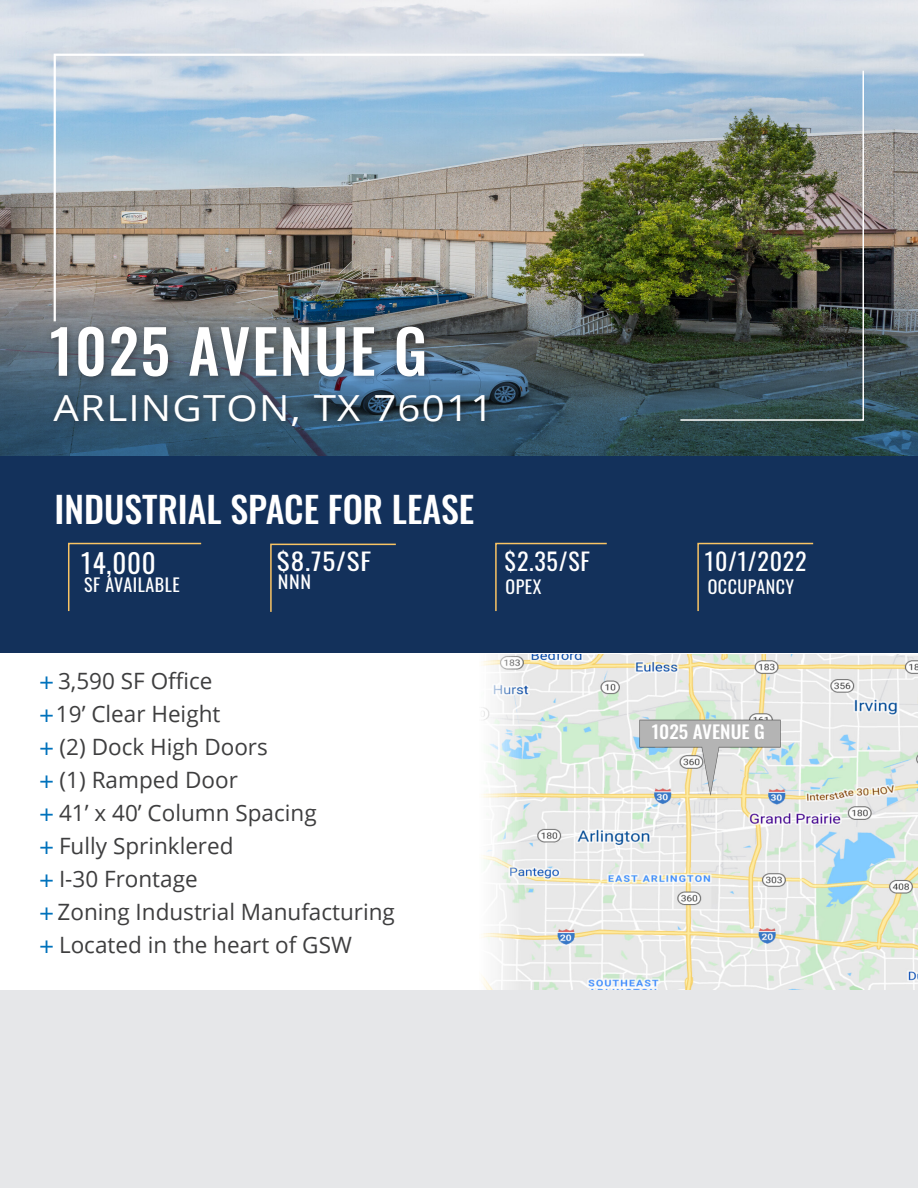
<style>
.page{position:relative;width:918px;height:1188px;background:#fff}
.page>*{position:absolute;margin:0;border:0;box-sizing:border-box;transform-origin:0 0}
.p_h1_inverse{font:500 60px "Oswald";letter-spacing:.03em;color:#fff}
.p_h3_inverse{font:500 36px "Oswald";color:#fff}
.p_h2_inverse{font:36px "Open Sans";letter-spacing:.03em;color:#fff;scale:1.12 1}
.p_h5_inverse{font:27px "Oswald";color:#fff}
.p_h5_inverse-2{font:24px "Oswald";letter-spacing:.03em;color:#fff}
.p_h5_inverse-3{font:24px "Oswald";letter-spacing:.03em;color:#fff;scale:1.13 1}
.t1{font:22.5px "Open Sans";color:#3e3e3f}
.p_h5_inverse-4{font:18px "Oswald";letter-spacing:.03em;color:#fff}
.p_body{font:500 18px "Oswald";color:#fff;scale:1.06 1}
.p_h5_inverse-5{font:18px "Oswald";letter-spacing:.03em;color:#fff;scale:1.13 1}
.s1{font-family:"Acumin Pro";color:#0072bc}
</style>
<div class="page">
<div style="left:0;top:455px;width:918px;height:197px;background:#13315b"></div>
<img style="left:0;top:0;width:918px;height:283px">
<svg style="left:0;top:283px;width:918px;height:172px;background:#3b525b"></svg>
<div style="left:45px;top:321px;width:449px;height:114px;background:#231f20;opacity:.5"></div>
<img style="left:53px;top:52px;width:593px;height:272px">
<img style="left:679px;top:69px;width:186px;height:353px">
<svg style="left:68px;top:542px;width:134px;height:70px"></svg>
<svg style="left:697px;top:542px;width:117px;height:70px"></svg>
<svg style="left:270px;top:543px;width:126px;height:69px"></svg>
<svg style="left:495px;top:542px;width:112px;height:70px"></svg>
<img style="left:481px;top:654px;width:437px;height:336px">
<img style="left:635px;top:711px;width:149px;height:84px">
<div style="left:0;top:990px;width:918px;height:198px;background:#e6e7e9"></div>
<p class="p_h1_inverse" style="left:50px;top:320px;width:379px">1025 AVENUE G</p>
<p class="p_h2_inverse" style="left:54px;top:383px;width:394px">ARLINGTON, TX 76011</p>
<p class="p_h3_inverse" style="left:55px;top:490px;width:421px">INDUSTRIAL SPACE FOR LEASE</p>
<p class="p_h5_inverse" style="left:81px;top:539px;width:76px">14,000</p>
<p class="p_h5_inverse-4" style="left:84px;top:569px;width:97px">SF AVAILABLE</p>
<p class="p_h5_inverse-3" style="left:277px;top:540px;width:85px">$8.75/SF</p>
<p class="p_h5_inverse-5" style="left:278px;top:566px;width:31px">NNN</p>
<p class="p_h5_inverse-2" style="left:505px;top:540px;width:87px">$2.35/SF</p>
<p class="p_h5_inverse-4" style="left:505px;top:570px;width:37px">OPEX</p>
<p class="t1" style="left:39px;top:665px;width:175px"><span class="s1">+</span>3,590 SF Office</p>
<p class="t1" style="left:39px;top:698px;width:183px"><span class="s1">+</span>19’ Clear Height</p>
<p class="t1" style="left:39px;top:731px;width:231px"><span class="s1">+</span> (2) Dock High Doors</p>
<p class="t1" style="left:39px;top:764px;width:201px"><span class="s1">+</span> (1) Ramped Door</p>
<p class="t1" style="left:39px;top:797px;width:279px"><span class="s1">+</span> 41’ x 40’ Column Spacing</p>
<p class="t1" style="left:39px;top:830px;width:196px"><span class="s1">+</span> Fully Sprinklered</p>
<p class="t1" style="left:39px;top:863px;width:160px"><span class="s1">+</span> I-30 Frontage</p>
<p class="t1" style="left:39px;top:896px;width:358px"><span class="s1">+</span>Zoning Industrial Manufacturing</p>
<p class="t1" style="left:39px;top:929px;width:315px"><span class="s1">+</span> Located in the heart of GSW</p>
<p class="p_h5_inverse-2" style="left:705px;top:540px;width:103px">10/1/2022</p>
<p class="p_h5_inverse-4" style="left:708px;top:570px;width:88px">OCCUPANCY</p>
<p class="p_body" style="left:652px;top:723px;width:108px">1025 AVENUE G</p>
</div>
